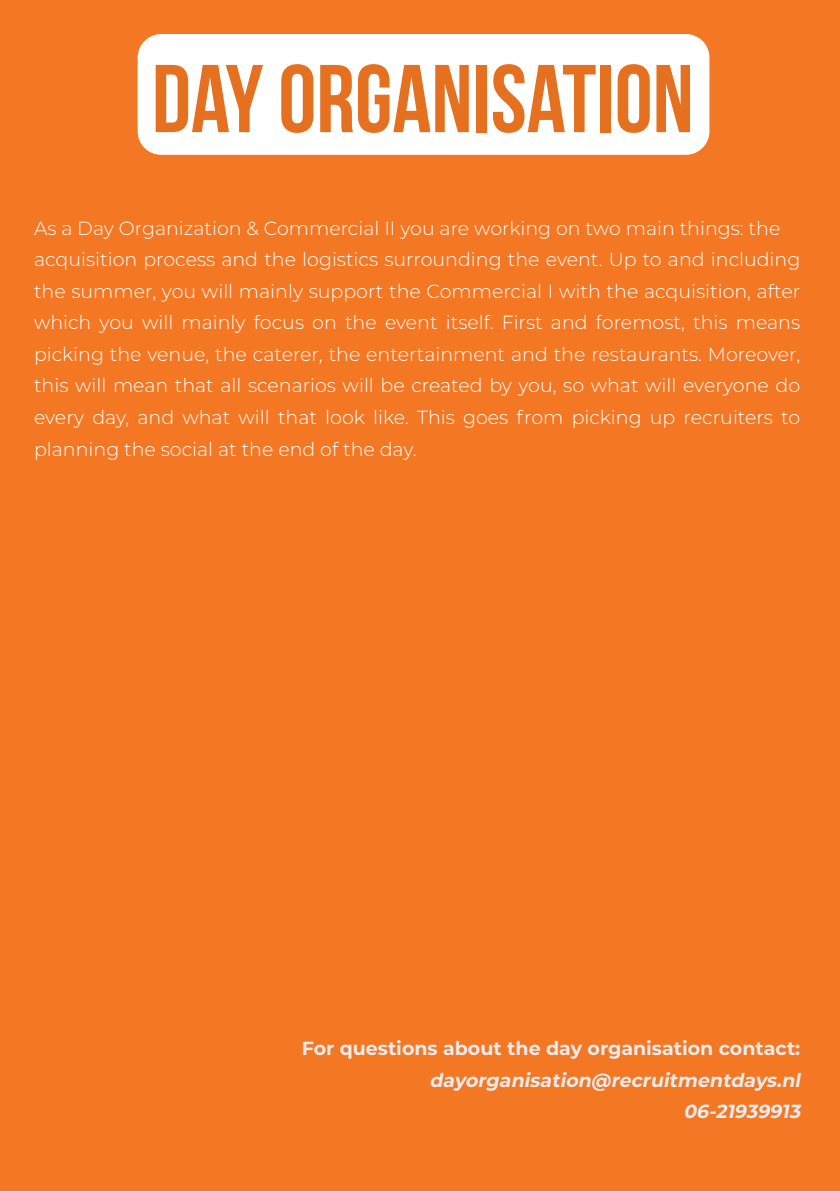
<style>
.page{position:relative;width:840px;height:1191px;background:#fff}
.page>*{position:absolute;margin:0;border:0;box-sizing:border-box;transform-origin:0 0}
.t1{font:700 96px "Bebas Neue";color:#e47020}
.t2{font:300 19px/31.6px "Montserrat";color:#fff;text-align:justify}
.t3{font:italic 700 19px "Montserrat";color:#ececee}
.t4{font:700 19px "Montserrat";color:#ececee}
</style>
<div class="page">
<div style="left:0;top:0;width:839px;height:1191px;background:#f47723"></div>
<div style="left:137px;top:34px;width:572px;height:121px;background:#fff;border-radius:24px"></div>
<hr style="left:839px;top:0;width:1px;height:1191px;background:#f47723">
<p class="t1" style="left:152px;top:46px;width:543px">DAY ORGANISATION</p>
<p class="t2" style="left:34px;top:211px;width:747px">As a Day Organization &amp; Commercial II you are working on two main things: the</p>
<p class="t2" style="left:34px;top:243px;width:767px">acquisition process and the logistics surrounding the event. Up to and including the summer, you will mainly support the Commercial I with the acquisition, after which you will mainly focus on the event itself. First and foremost, this means picking the venue, the caterer, the entertainment and the restaurants. Moreover, this will mean that all scenarios will be created by you, so what will everyone do every day, and what will that look like. This goes from picking up recruiters to planning the social at the end of the day.</p>
<p class="t4" style="left:301px;top:1034px;width:499px">For questions about the day organisation contact:</p>
<p class="t3" style="left:429px;top:1066px;width:376px">dayorganisation@recruitmentdays.nl</p>
<p class="t3" style="left:683px;top:1098px;width:123px">06-21939913</p>
</div>
